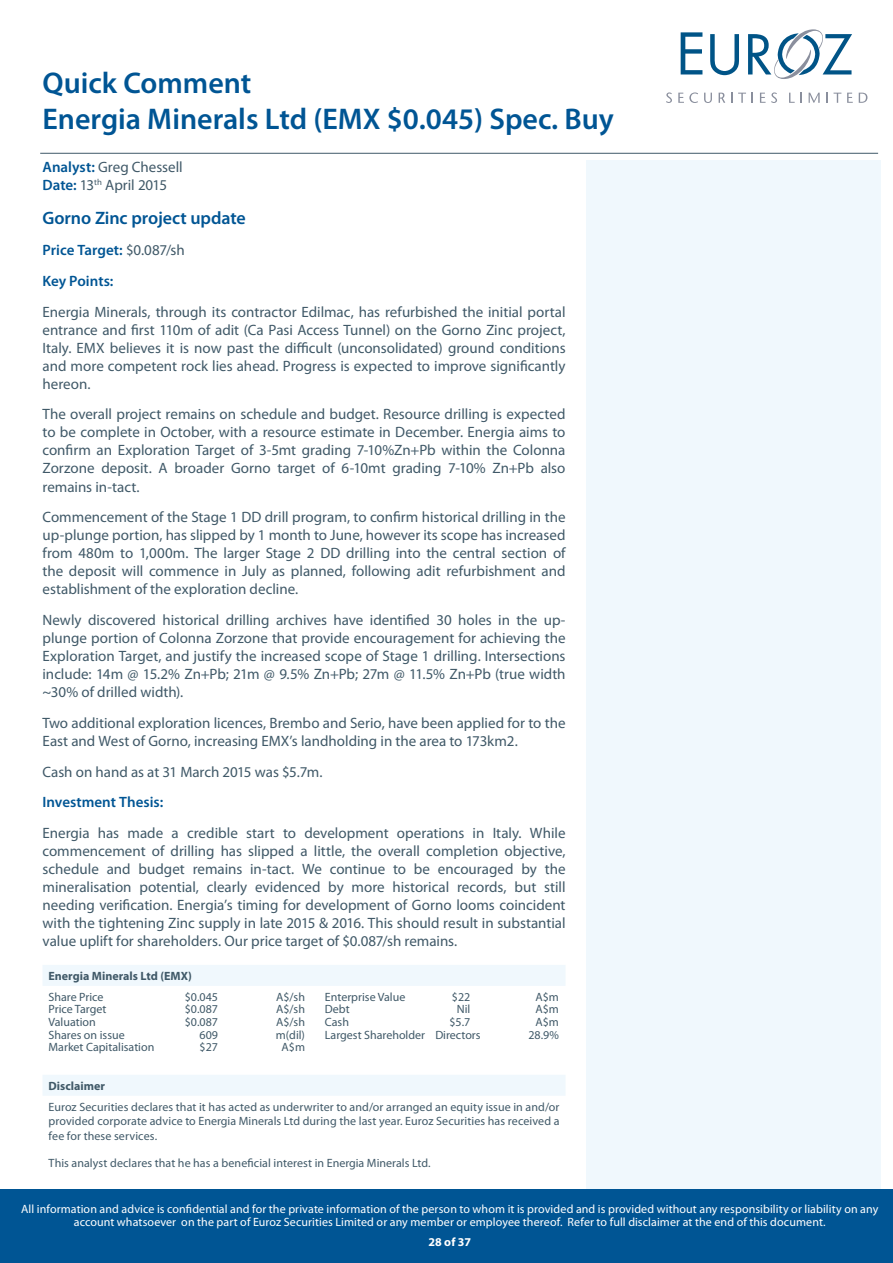
<style>
.page{position:relative;width:893px;height:1263px;background:#fff}
.page>*{position:absolute;margin:0;border:0;box-sizing:border-box;transform-origin:0 0}
.t1{font:600 30px/36px "Myriad Pro";color:#005594}
.t2{font:600 18px "Myriad Pro";letter-spacing:-.005em;color:#005594}
.t3{font:15px/18px "Myriad Pro";color:#405968;text-align:justify}
.t4{font:600 15px/30.8px "Myriad Pro";color:#005594}
.t5{font:12px/14.4px "Myriad Pro";color:#405968;text-align:justify}
.t6{font:12px/12.8px "Myriad Pro";letter-spacing:.01em;color:#fff;text-align:center}
.t7{font:700 12px "Myriad Pro";color:#405968}
.t8{font:700 12px "Myriad Pro";color:#fff}
.s1{font-weight:600;color:#005594}
.s2{font-weight:400;color:#405968}
</style>
<div class="page">
<svg style="left:681px;top:32px;width:21px;height:42px"></svg>
<svg style="left:710px;top:34px;width:29px;height:41px"></svg>
<svg style="left:748px;top:29px;width:104px;height:50px"></svg>
<svg style="left:666px;top:92px;width:6px;height:11px"></svg>
<svg style="left:678px;top:92px;width:20px;height:11px"></svg>
<svg style="left:704px;top:93px;width:8px;height:10px"></svg>
<svg style="left:719px;top:93px;width:6px;height:10px"></svg>
<svg style="left:738px;top:93px;width:8px;height:10px"></svg>
<svg style="left:760px;top:93px;width:5px;height:10px"></svg>
<svg style="left:771px;top:92px;width:6px;height:11px"></svg>
<svg style="left:789px;top:93px;width:13px;height:10px"></svg>
<svg style="left:809px;top:93px;width:11px;height:10px"></svg>
<svg style="left:826px;top:93px;width:15px;height:10px"></svg>
<svg style="left:847px;top:93px;width:6px;height:10px"></svg>
<svg style="left:859px;top:93px;width:8px;height:10px"></svg>
<div style="left:0;top:1189px;width:893px;height:74px;background:#005594"></div>
<div style="left:586px;top:161px;width:295px;height:1028px;background:#f0f8fd"></div>
<hr style="left:40px;top:153px;width:838px;height:1px;background:#405968">
<svg style="left:43px;top:965px;width:522px;height:131px"></svg>
<h1 class="t1" style="left:43px;top:64px;width:573px">Quick Comment<br>Energia Minerals Ltd (EMX $0.045) Spec. Buy</h1>
<p class="t3" style="left:43px;top:158px;width:142px"><span class="s1">Analyst:</span> Greg Chessell<br><span class="s1">Date:</span> 13<sup>th</sup> April 2015</p>
<p class="t2" style="left:43px;top:207px;width:205px">Gorno Zinc project update</p>
<p class="t4" style="left:43px;top:234px;width:144px">Price Target: <span class="s2">$0.087/sh<br></span>Key Points:</p>
<p class="t3" style="left:43px;top:302px;width:525px">Energia Minerals, through its contractor Edilmac, has refurbished the initial portal entrance and first 110m of adit (Ca Pasi Access Tunnel) on the Gorno Zinc project, Italy. EMX believes it is now past the difficult (unconsolidated) ground conditions and more competent rock lies ahead. Progress is expected to improve significantly hereon.</p>
<p class="t3" style="left:43px;top:405px;width:524px">The overall project remains on schedule and budget. Resource drilling is expected to be complete in October, with a resource estimate in December. Energia aims to confirm an Exploration Target of 3-5mt grading 7-10%Zn+Pb within the Colonna Zorzone deposit. A broader Gorno target of 6-10mt grading 7-10% Zn+Pb also remains in-tact.</p>
<p class="t3" style="left:43px;top:508px;width:525px">Commencement of the Stage 1 DD drill program, to confirm historical drilling in the up-plunge portion, has slipped by 1 month to June, however its scope has increased from 480m to 1,000m. The larger Stage 2 DD drilling into the central section of the deposit will commence in July as planned, following adit refurbishment and establishment of the exploration decline.</p>
<p class="t3" style="left:43px;top:611px;width:525px">Newly discovered historical drilling archives have identified 30 holes in the up&shy;plunge portion of Colonna Zorzone that provide encouragement for achieving the Exploration Target, and justify the increased scope of Stage 1 drilling. Intersections include: 14m @ 15.2% Zn+Pb; 21m @ 9.5% Zn+Pb; 27m @ 11.5% Zn+Pb (true width ~30% of drilled width).</p>
<p class="t3" style="left:43px;top:713px;width:525px">Two additional exploration licences, Brembo and Serio, have been applied for to the<br>East and West of Gorno, increasing EMX’s landholding in the area to 173km2.</p>
<p class="t3" style="left:43px;top:762px;width:282px">Cash on hand as at 31 March 2015 was $5.7m.</p>
<p class="t4" style="left:43px;top:786px;width:122px">Investment Thesis:</p>
<p class="t3" style="left:43px;top:824px;width:525px">Energia has made a credible start to development operations in Italy. While commencement of drilling has slipped a little, the overall completion objective, schedule and budget remains in-tact. We continue to be encouraged by the mineralisation potential, clearly evidenced by more historical records, but still needing verification. Energia’s timing for development of Gorno looms coincident with the tightening Zinc supply in late 2015 &amp; 2016. This should result in substantial value uplift for shareholders. Our price target of $0.087/sh remains.</p>
<p class="t7" style="left:49px;top:968px;width:145px">Energia Minerals Ltd (EMX)</p>
<p class="t5" style="left:49px;top:989px;width:57px">Share Price</p>
<p class="t5" style="left:185px;top:989px;width:35px">$0.045</p>
<p class="t5" style="left:276px;top:989px;width:31px">A$/sh</p>
<p class="t5" style="left:49px;top:1002px;width:59px">Price Target</p>
<p class="t5" style="left:185px;top:1002px;width:35px">$0.087</p>
<p class="t5" style="left:276px;top:1002px;width:31px">A$/sh</p>
<p class="t5" style="left:49px;top:1015px;width:49px">Valuation</p>
<p class="t5" style="left:185px;top:1015px;width:35px">$0.087</p>
<p class="t5" style="left:276px;top:1015px;width:31px">A$/sh</p>
<p class="t5" style="left:49px;top:1027px;width:78px">Shares on issue</p>
<p class="t5" style="left:200px;top:1027px;width:20px">609</p>
<p class="t5" style="left:276px;top:1027px;width:31px">m(dil)</p>
<p class="t5" style="left:49px;top:1040px;width:107px">Market Capitalisation</p>
<p class="t5" style="left:200px;top:1040px;width:20px">$27</p>
<p class="t5" style="left:282px;top:1040px;width:25px">A$m</p>
<p class="t5" style="left:325px;top:989px;width:82px">Enterprise Value</p>
<p class="t5" style="left:452px;top:989px;width:20px">$22</p>
<p class="t5" style="left:535px;top:989px;width:25px">A$m</p>
<p class="t5" style="left:325px;top:1002px;width:26px">Debt</p>
<p class="t5" style="left:457px;top:1002px;width:15px">Nil</p>
<p class="t5" style="left:535px;top:1002px;width:25px">A$m</p>
<p class="t5" style="left:325px;top:1015px;width:26px">Cash</p>
<p class="t5" style="left:449px;top:1015px;width:22px">$5.7</p>
<p class="t5" style="left:535px;top:1015px;width:25px">A$m</p>
<p class="t5" style="left:325px;top:1027px;width:157px">Largest Shareholder Directors</p>
<p class="t5" style="left:528px;top:1027px;width:32px">28.9%</p>
<p class="t7" style="left:49px;top:1078px;width:58px">Disclaimer</p>
<p class="t5" style="left:49px;top:1099px;width:513px">Euroz Securities declares that it has acted as underwriter to and/or arranged an equity issue in and/or provided corporate advice to Energia Minerals Ltd during the last year. Euroz Securities has received a fee for these services.</p>
<p class="t5" style="left:49px;top:1155px;width:384px">This analyst declares that he has a beneficial interest in Energia Minerals Ltd.</p>
<p class="t6" style="left:21px;top:1202px;width:859px">All information and advice is confidential and for the private information of the person to whom it is provided and is provided without any responsibility or liability on any account whatsoever on the part of Euroz Securities Limited or any member or employee thereof. Refer to full disclaimer at the end of this document.</p>
<p class="t8" style="left:428px;top:1234px;width:44px">28 of 37</p>
</div>
